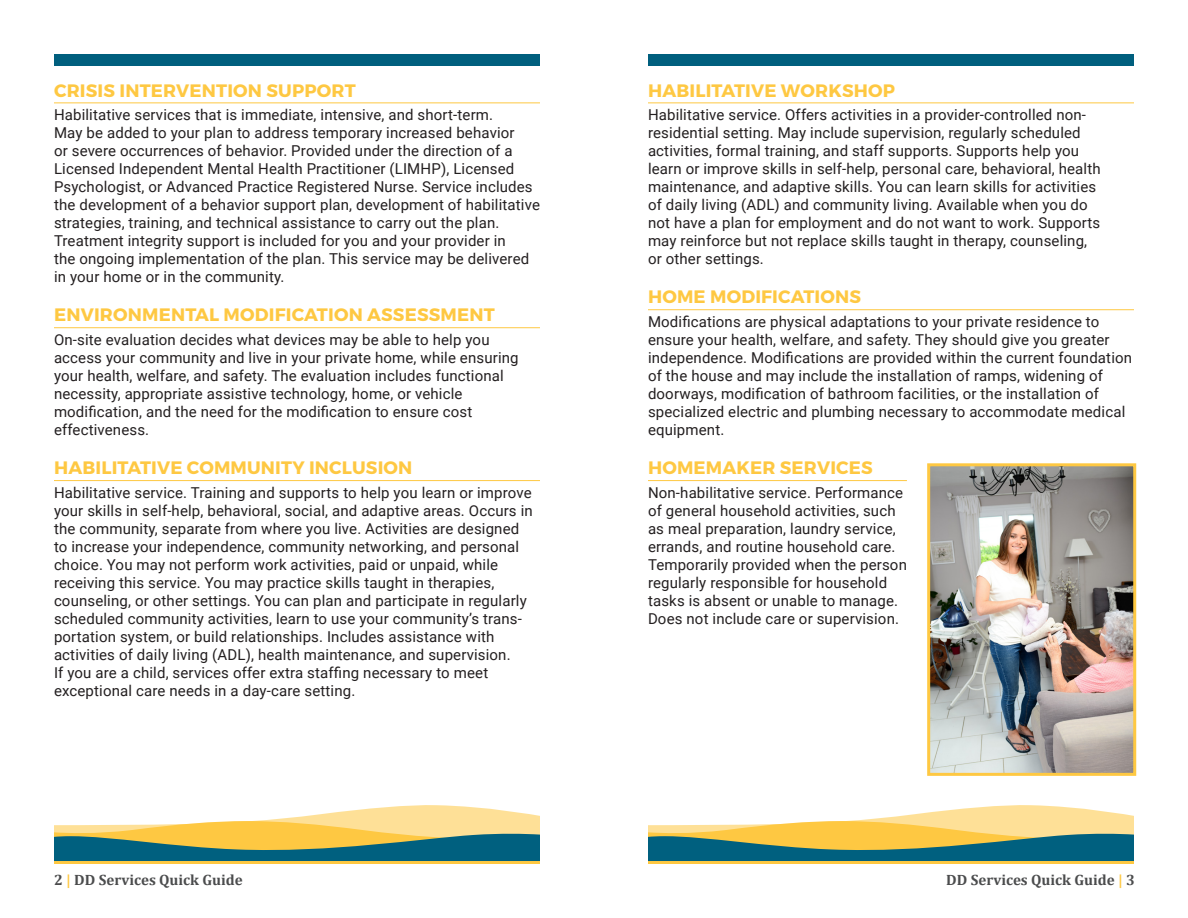
<style>
.page{position:relative;width:1188px;height:918px;background:#fff}
.page>*{position:absolute;margin:0;border:0;box-sizing:border-box;transform-origin:0 0}
.Body_Head{font:700 18px "Montserrat";letter-spacing:.01em;color:#fec842}
.Body{font:15px/18px "Roboto";letter-spacing:.01em;color:#231f20}
.t1{font:700 15px "Cambria";color:#4b4c4d}
.s1{color:#fec842}
</style>
<div class="page">
<div style="left:54px;top:54px;width:486px;height:12px;background:#005f7e"></div>
<div style="left:648px;top:54px;width:486px;height:12px;background:#005f7e"></div>
<svg style="left:648px;top:805px;width:486px;height:59px"></svg>
<svg style="left:54px;top:805px;width:486px;height:59px"></svg>
<hr style="left:54px;top:103px;width:486px;height:1px;background:#fec842">
<hr style="left:54px;top:327px;width:486px;height:1px;background:#fec842">
<hr style="left:54px;top:480px;width:486px;height:1px;background:#fec842">
<hr style="left:648px;top:103px;width:486px;height:1px;background:#fec842">
<hr style="left:648px;top:309px;width:486px;height:1px;background:#fec842">
<hr style="left:648px;top:480px;width:259px;height:1px;background:#fec842">
<img style="left:931px;top:467px;width:201px;height:305px">
<div style="left:927px;top:463px;width:209px;height:313px;border:3px solid #fec842"></div>
<p class="Body_Head" style="left:54px;top:79px;width:303px">CRISIS INTERVENTION SUPPORT</p>
<p class="Body" style="left:54px;top:105px;width:488px">Habilitative services that is immediate, intensive, and short-term.<br>May be added to your plan to address temporary increased behavior<br>or severe occurrences of behavior. Provided under the direction of a Licensed Independent Mental Health Practitioner (LIMHP), Licensed Psychologist, or Advanced Practice Registered Nurse. Service includes the development of a behavior support plan, development of habilitative strategies, training, and technical assistance to carry out the plan.<br>Treatment integrity support is included for you and your provider in<br>the ongoing implementation of the plan. This service may be delivered in your home or in the community.</p>
<p class="Body_Head" style="left:54px;top:304px;width:442px">ENVIRONMENTAL MODIFICATION ASSESSMENT</p>
<p class="Body" style="left:54px;top:330px;width:466px">On-site evaluation decides what devices may be able to help you access your community and live in your private home, while ensuring your health, welfare, and safety. The evaluation includes functional necessity, appropriate assistive technology, home, or vehicle modification, and the need for the modification to ensure cost effectiveness.</p>
<p class="Body_Head" style="left:54px;top:457px;width:360px">HABILITATIVE COMMUNITY INCLUSION</p>
<p class="Body" style="left:54px;top:483px;width:480px">Habilitative service. Training and supports to help you learn or improve your skills in self-help, behavioral, social, and adaptive areas. Occurs in the community, separate from where you live. Activities are designed to increase your independence, community networking, and personal choice. You may not perform work activities, paid or unpaid, while receiving this service. You may practice skills taught in therapies, counseling, or other settings. You can plan and participate in regularly scheduled community activities, learn to use your community’s trans&shy;portation system, or build relationships. Includes assistance with activities of daily living (ADL), health maintenance, and supervision.<br>If you are a child, services offer extra staffing necessary to meet exceptional care needs in a day-care setting.</p>
<p class="Body_Head" style="left:648px;top:79px;width:248px">HABILITATIVE WORKSHOP</p>
<p class="Body" style="left:648px;top:105px;width:454px">Habilitative service. Offers activities in a provider-controlled non&shy;residential setting. May include supervision, regularly scheduled activities, formal training, and staff supports. Supports help you learn or improve skills in self-help, personal care, behavioral, health maintenance, and adaptive skills. You can learn skills for activities of daily living (ADL) and community living. Available when you do not have a plan for employment and do not want to work. Supports may reinforce but not replace skills taught in therapy, counseling, or other settings.</p>
<p class="Body_Head" style="left:648px;top:286px;width:214px">HOME MODIFICATIONS</p>
<p class="Body" style="left:648px;top:312px;width:486px">Modifications are physical adaptations to your private residence to ensure your health, welfare, and safety. They should give you greater independence. Modifications are provided within the current foundation of the house and may include the installation of ramps, widening of doorways, modification of bathroom facilities, or the installation of specialized electric and plumbing necessary to accommodate medical equipment.</p>
<p class="Body_Head" style="left:648px;top:457px;width:226px">HOMEMAKER SERVICES</p>
<p class="Body" style="left:648px;top:483px;width:260px">Non-habilitative service. Performance of general household activities, such as meal preparation, laundry service, errands, and routine household care.<br>Temporarily provided when the person regularly responsible for household tasks is absent or unable to manage.<br>Does not include care or supervision.</p>
<p class="t1" style="left:54px;top:870px;width:190px">2 <span class="s1">|</span> DD Services Quick Guide</p>
<p class="t1" style="left:946px;top:870px;width:190px">DD Services Quick Guide <span class="s1">|</span> 3</p>
</div>
